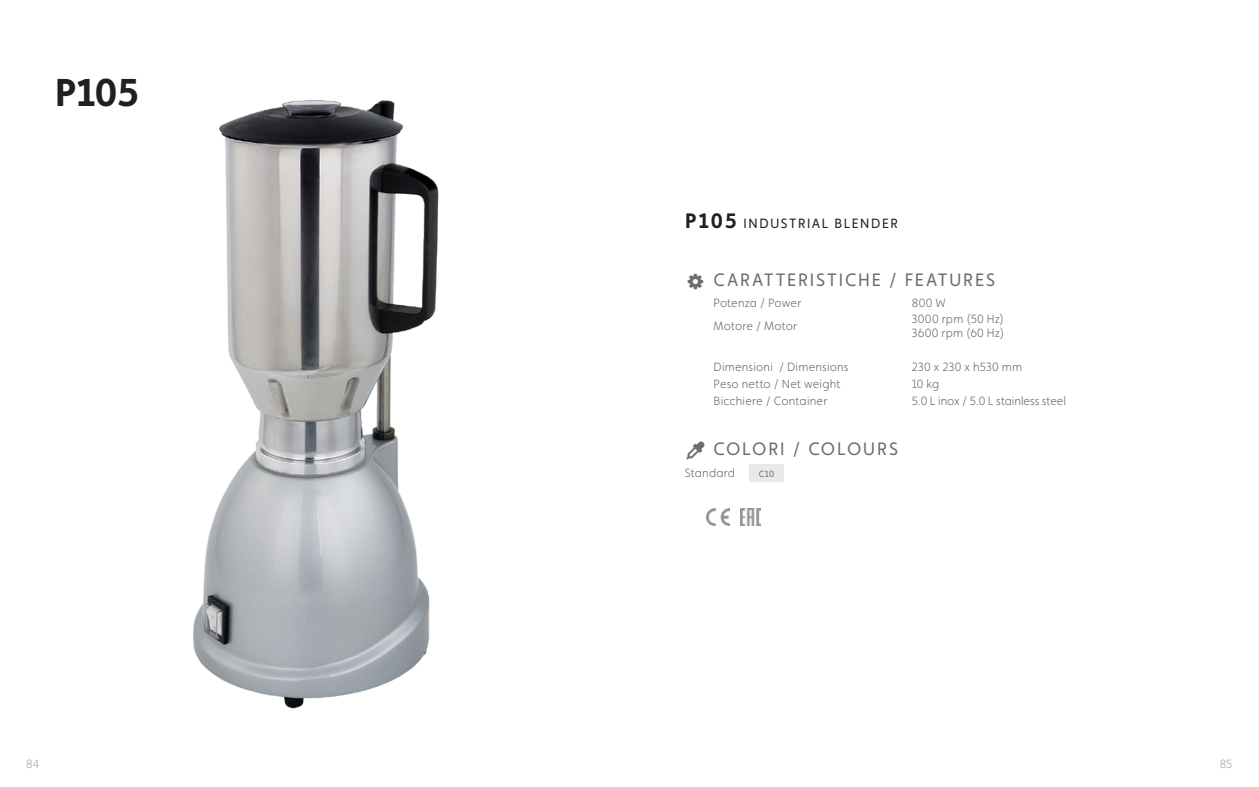
<style>
.page{position:relative;width:1259px;height:787px;background:#fff}
.page>*{position:absolute;margin:0;border:0;box-sizing:border-box;transform-origin:0 0}
.t1{font:700 39px "Faricy New";color:#231f20}
.t2{font:18px "Faricy New";letter-spacing:.105em;color:#6c6d70}
.t3{font:13.5px "Faricy New";letter-spacing:.12em;color:#231f20}
.t4{font:300 12px/14.4px "Faricy New";letter-spacing:.015em;color:#6c6d70}
.t5{font:300 12px "Faricy New";color:#a8a9ad}
.t6{font:9px "Faricy New";color:#6c6d70}
.s1{font-weight:700;font-size:21px}
</style>
<div class="page">
<img style="left:193px;top:100px;width:246px;height:609px">
<img style="left:706px;top:508px;width:24px;height:17px">
<img style="left:740px;top:508px;width:20px;height:17px">
<div style="left:749px;top:465px;width:34px;height:17px;background:#e9e9eb"></div>
<h1 class="t1" style="left:55px;top:69px;width:85px">P105</h1>
<p class="t3" style="left:685px;top:216px;width:214px"><span class="s1">P105</span> INDUSTRIAL BLENDER</p>
<h2 class="t2" style="left:713px;top:269px;width:283px">CARATTERISTICHE / FEATURES</h2>
<p class="t4" style="left:713px;top:295px;width:89px">Potenza / Power</p>
<p class="t4" style="left:911px;top:295px;width:35px">800 W</p>
<p class="t4" style="left:713px;top:318px;width:85px">Motore / Motor</p>
<p class="t4" style="left:911px;top:311px;width:94px">3000 rpm (50 Hz)<br>3600 rpm (60 Hz)</p>
<p class="t4" style="left:713px;top:360px;width:136px">Dimensioni / Dimensions</p>
<p class="t4" style="left:911px;top:360px;width:112px">230 x 230 x h530 mm</p>
<p class="t4" style="left:713px;top:377px;width:128px">Peso netto / Net weight</p>
<p class="t4" style="left:911px;top:377px;width:29px">10 kg</p>
<p class="t4" style="left:713px;top:394px;width:115px">Bicchiere / Container</p>
<p class="t4" style="left:911px;top:394px;width:156px">5.0 L inox / 5.0 L stainless steel</p>
<h2 class="t2" style="left:713px;top:438px;width:186px">COLORI / COLOURS</h2>
<p class="t4" style="left:685px;top:465px;width:52px">Standard</p>
<p class="t6" style="left:759px;top:468px;width:17px">C10</p>
<p class="t5" style="left:26px;top:757px;width:15px">84</p>
<p class="t5" style="left:1219px;top:757px;width:14px">85</p>
</div>
